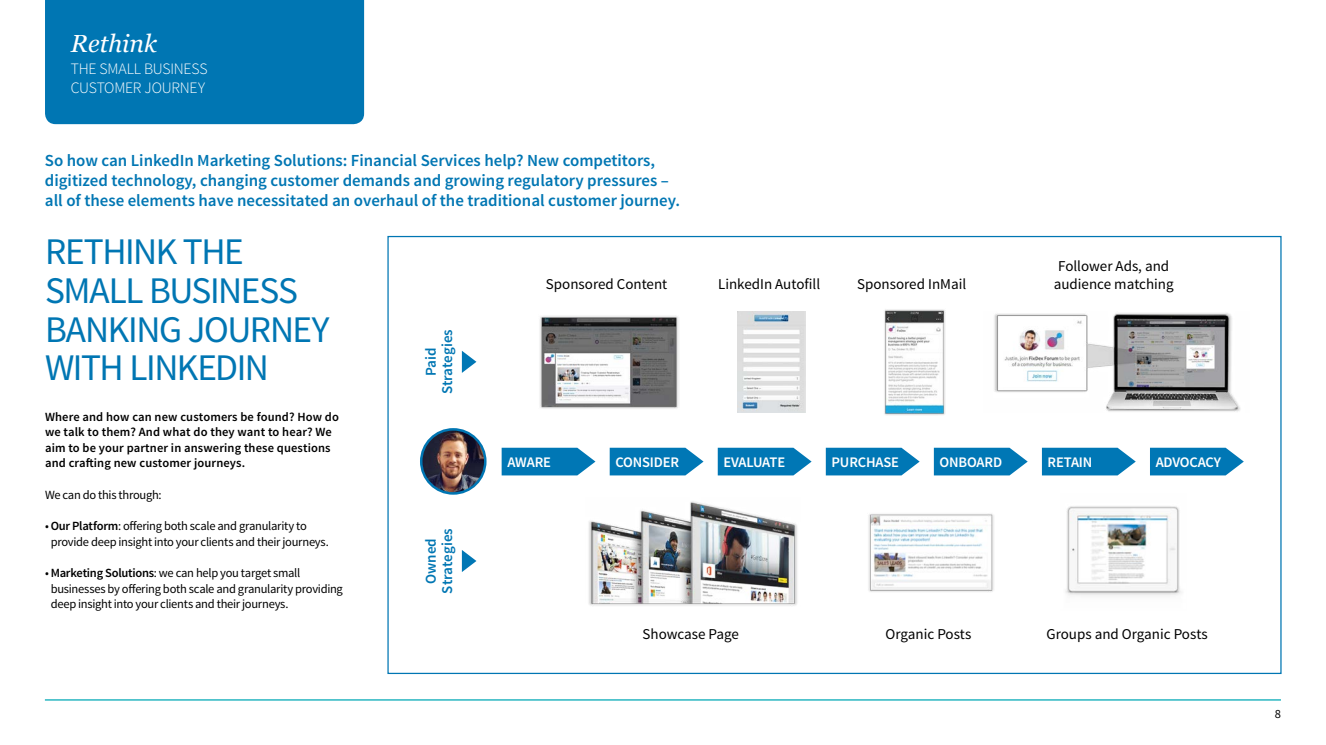
<style>
.page{position:relative;width:1326px;height:745px;background:#fff}
.page>*{position:absolute;margin:0;border:0;box-sizing:border-box;transform-origin:0 0}
.t1{font:37.5px/38.8px "Source Sans Pro";letter-spacing:-.04em;color:#0076b3}
.t2{font:italic 24.62px "Georgia";color:#fff}
.t3{font:600 16.88px/20px "Source Sans Pro";color:#0076b3}
.t4{font:300 15.88px/19.4px "Source Sans Pro";letter-spacing:-.015em;color:#fff}
.t5{font:15px/17.5px "Source Sans Pro";color:#000}
.t6{font:600 15px/16.2px "Source Sans Pro";color:#0076b3;text-align:center}
.t7{font:600 14.62px "Source Sans Pro";letter-spacing:-.01em;color:#fff}
.t8{font:12.5px/15.6px "Source Sans Pro";letter-spacing:-.025em;color:#000}
.t9{font:600 12.5px/15.6px "Source Sans Pro";letter-spacing:.01em;color:#000}
.s1{font-weight:600}
</style>
<div class="page">
<hr style="left:45px;top:698px;width:1235px;height:2px;background:#00a8b5">
<div style="left:45px;top:0;width:319px;height:124px;background:#0076b3"></div>
<img style="left:994px;top:313px;width:246px;height:99px">
<img style="left:1065px;top:506px;width:116px;height:90px">
<img style="left:868px;top:513px;width:126px;height:78px">
<img style="left:589px;top:501px;width:208px;height:105px">
<img style="left:884px;top:309px;width:61px;height:106px">
<svg style="left:462px;top:351px;width:14px;height:21px"></svg>
<svg style="left:462px;top:550px;width:14px;height:21px"></svg>
<svg style="left:1150px;top:447px;width:93px;height:28px;background:#1c86bd"></svg>
<svg style="left:1041px;top:447px;width:94px;height:28px;background:#1e87bd"></svg>
<svg style="left:933px;top:447px;width:94px;height:28px;background:#1e87bd"></svg>
<svg style="left:825px;top:447px;width:94px;height:28px;background:#1e87bd"></svg>
<svg style="left:717px;top:447px;width:94px;height:28px;background:#1e87bd"></svg>
<svg style="left:609px;top:447px;width:94px;height:28px;background:#1e87bd"></svg>
<svg style="left:501px;top:447px;width:94px;height:28px;background:#1e87bd"></svg>
<img style="left:540px;top:315px;width:139px;height:94px">
<img style="left:738px;top:311px;width:67px;height:101px">
<img style="left:421px;top:429px;width:64px;height:64px;border-radius:32px">
<div style="left:420px;top:428px;width:66px;height:66px;border:2px solid #0076b3;border-radius:50%"></div>
<h2 class="t2" style="left:71px;top:25px;width:88px">Rethink</h2>
<p class="t4" style="left:71px;top:59px;width:138px">THE SMALL BUSINESS<br>CUSTOMER JOURNEY</p>
<p class="t3" style="left:45px;top:151px;width:636px">So how can LinkedIn Marketing Solutions: Financial Services help? New competitors, digitized technology, changing customer demands and growing regulatory pressures – all of these elements have necessitated an overhaul of the traditional customer journey.</p>
<h1 class="t1" style="left:45px;top:233px;width:286px">RETHINK THE<br>SMALL BUSINESS<br>BANKING JOURNEY<br>WITH LINKEDIN</h1>
<p class="t6" style="left:423px;top:394px;width:67px;rotate:-90deg">Paid<br>Strategies</p>
<p class="t5" style="left:546px;top:275px;width:123px">Sponsored Content</p>
<p class="t5" style="left:718px;top:275px;width:104px">LinkedIn Autofill</p>
<p class="t5" style="left:857px;top:275px;width:110px">Sponsored InMail</p>
<p class="t5" style="left:1053px;top:258px;width:121px">Follower Ads, and audience matching</p>
<p class="t9" style="left:45px;top:408px;width:295px">Where and how can new customers be found? How do we talk to them? And what do they want to hear? We aim to be your partner in answering these questions and crafting new customer journeys.</p>
<p class="t8" style="left:45px;top:486px;width:118px">We can do this through:</p>
<p class="t8" style="left:51px;top:518px;width:279px;text-indent:-6px">• <span class="s1">Our Platform</span>: offering both scale and granularity to provide deep insight into your clients and their journeys.</p>
<p class="t8" style="left:51px;top:565px;width:293px;text-indent:-6px">• <span class="s1">Marketing Solutions</span>: we can help you target small businesses by offering both scale and granularity providing deep insight into your clients and their journeys.</p>
<p class="t6" style="left:423px;top:593px;width:67px;rotate:-90deg">Owned<br>Strategies</p>
<p class="t7" style="left:507px;top:452px;width:45px">AWARE</p>
<p class="t7" style="left:615px;top:452px;width:65px">CONSIDER</p>
<p class="t7" style="left:723px;top:452px;width:63px">EVALUATE</p>
<p class="t7" style="left:831px;top:452px;width:69px">PURCHASE</p>
<p class="t7" style="left:939px;top:452px;width:64px">ONBOARD</p>
<p class="t7" style="left:1047px;top:452px;width:46px">RETAIN</p>
<p class="t7" style="left:1155px;top:452px;width:67px">ADVOCACY</p>
<p class="t5" style="left:642px;top:625px;width:98px">Showcase Page</p>
<p class="t5" style="left:885px;top:625px;width:87px">Organic Posts</p>
<p class="t5" style="left:1046px;top:625px;width:163px">Groups and Organic Posts</p>
<p class="t8" style="left:1274px;top:705px;width:8px">8</p>
</div>
